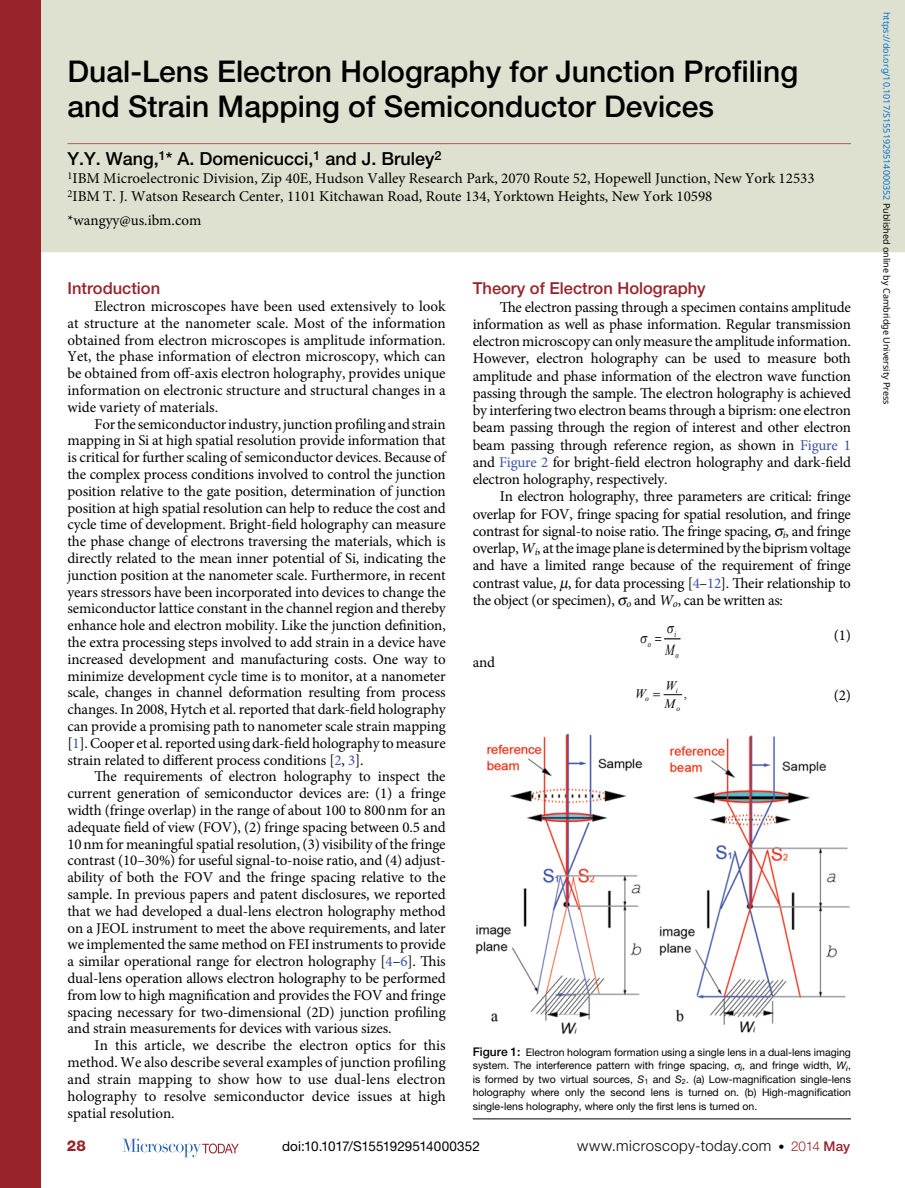
<style>
.page{position:relative;width:905px;height:1188px;background:#fff}
.page>*{position:absolute;margin:0;border:0;box-sizing:border-box;transform-origin:0 0}
.t1{font:500 30px/34.5px "Helvetica Neue LT Std";color:#000}
.t2{font:500 18px "Helvetica Neue LT Std";color:#000}
.t3{font:500 16.5px "Helvetica Neue LT Std";color:#98232a}
.t4{font:italic 15.3px "Times New Roman";color:#000;scale:.75 1}
.t5{font:15px/16.8px "Minion Pro";color:#000;text-align:justify}
.t6{font:300 15px "Helvetica Neue LT Std";letter-spacing:.03em;color:#000}
.t7{font:800 15px "Helvetica Neue LT Std";color:#98232a}
.t8{font:13.5px "Helvetica Neue LT Std";color:#000}
.t9{font:italic 12.9px/18.3px "Times New Roman";color:#000}
.t10{font:12.9px "Times New Roman";color:#000}
.t11{font:10.5px/13.5px "Helvetica Neue LT Std";color:#000;text-align:justify}
.t12{font:9px "Noto Sans";color:#0172cf}
.t13{font:italic 8.85px "Times New Roman";color:#000;scale:.75 1}
.t14{font:italic 7.5px "Times New Roman";color:#000}
.s1{color:#3a53a4}
.s2{font-style:italic}
.s3{font-weight:500;font-size:12px}
.s4{font-size:12px}
.s5{font-size:13.5px;color:#98232a}
.s6{font-weight:500;font-size:13.5px;color:#98232a}
.s7{color:#000}
</style>
<div class="page">
<svg style="left:122px;top:1139px;width:117px;height:18px"></svg>
<div style="left:0;top:0;width:904px;height:174px;background:#dfe1d0"></div>
<div style="left:0;top:162px;width:904px;height:60px;background:#dfe1d0"></div>
<div style="left:0;top:192px;width:904px;height:60px;background:#dfe1d0"></div>
<div style="left:0;top:0;width:41px;height:1188px;background:#98232a"></div>
<img style="left:476px;top:733px;width:373px;height:301px">
<hr style="left:472px;top:1119px;width:378px;height:1px;background:#000">
<svg style="left:664px;top:638px;width:16px;height:2px"></svg>
<svg style="left:663px;top:694px;width:19px;height:2px"></svg>
<h1 class="t1" style="left:68px;top:54px;width:732px">Dual-Lens Electron Holography for Junction Profiling and Strain Mapping of Semiconductor Devices</h1>
<p class="t2" style="left:68px;top:148px;width:375px">Y.Y. Wang,<sup>1</sup>* A. Domenicucci,<sup>1</sup> and J. Bruley<sup>2</sup></p>
<p class="t5" style="left:68px;top:170px;width:748px;line-height:18px"><sup>1</sup>IBM Microelectronic Division, Zip 40E, Hudson Valley Research Park, 2070 Route 52, Hopewell Junction, New York 12533<br><sup>2</sup>IBM T. J. Watson Research Center, 1101 Kitchawan Road, Route 134, Yorktown Heights, New York 10598</p>
<p class="t5" style="left:68px;top:212px;width:135px">*wangyy@us.ibm.com</p>
<p class="t3" style="left:68px;top:279px;width:94px">Introduction</p>
<p class="t5" style="left:68px;top:298px;width:380px;text-indent:27px">Electron microscopes have been used extensively to look at structure at the nanometer scale. Most of the information obtained from electron microscopes is amplitude information.<br>Yet, the phase information of electron microscopy, which can be obtained from off-axis electron holography, provides unique information on electronic structure and structural changes in a wide variety of materials.</p>
<p class="t5" style="left:68px;top:416px;width:380px;text-indent:27px">For the semiconductor industry, junction profiling and strain mapping in Si at high spatial resolution provide information that is critical for further scaling of semiconductor devices. Because of the complex process conditions involved to control the junction position relative to the gate position, determination of junction position at high spatial resolution can help to reduce the cost and cycle time of development. Bright-field holography can measure the phase change of electrons traversing the materials, which is directly related to the mean inner potential of Si, indicating the junction position at the nanometer scale. Furthermore, in recent years stressors have been incorporated into devices to change the semiconductor lattice constant in the channel region and thereby enhance hole and electron mobility. Like the junction definition, the extra processing steps involved to add strain in a device have increased development and manufacturing costs. One way to minimize development cycle time is to monitor, at a nanometer scale, changes in channel deformation resulting from process changes. In 2008, Hytch et al. reported that dark-field holography can provide a promising path to nanometer scale strain mapping [<span class="s1">1</span>]. Cooper et al. reported using dark-field holography to measure strain related to different process conditions [<span class="s1">2</span>, <span class="s1">3</span>].</p>
<p class="t5" style="left:67px;top:768px;width:380px;text-indent:27px">The requirements of electron holography to inspect the current generation of semiconductor devices are: (1) a fringe width (fringe overlap) in the range of about 100 to 800nm for an adequate field of view (FOV), (2) fringe spacing between 0.5 and 10nm for meaningful spatial resolution, (3) visibility of the fringe contrast (10–30%) for useful signal-to-noise ratio, and (4) adjust&shy;ability of both the FOV and the fringe spacing relative to the sample. In previous papers and patent disclosures, we reported that we had developed a dual-lens electron holography method on a JEOL instrument to meet the above requirements, and later we implemented the same method on FEI instruments to provide a similar operational range for electron holography [<span class="s1">4</span>–<span class="s1">6</span>]. This dual-lens operation allows electron holography to be performed from low to high magnification and provides the FOV and fringe spacing necessary for two-dimensional (2D) junction profiling and strain measurements for devices with various sizes.</p>
<p class="t5" style="left:67px;top:1037px;width:380px;text-indent:27px">In this article, we describe the electron optics for this method. We also describe several examples of junction profiling and strain mapping to show how to use dual-lens electron holography to resolve semiconductor device issues at high spatial resolution.</p>
<p class="t3" style="left:472px;top:279px;width:234px">Theory of Electron Holography</p>
<p class="t5" style="left:472px;top:298px;width:380px;line-height:17.2px;text-indent:27px">The electron passing through a specimen contains amplitude information as well as phase information. Regular transmission electron microscopy can only measure the amplitude information.<br>However, electron holography can be used to measure both amplitude and phase information of the electron wave function passing through the sample. The electron holography is achieved by interfering two electron beams through a biprism: one electron beam passing through the region of interest and other electron beam passing through reference region, as shown in <span class="s1">Figure 1 </span>and <span class="s1">Figure 2</span> for bright-field electron holography and dark-field electron holography, respectively.</p>
<p class="t5" style="left:472px;top:488px;width:380px;line-height:17.2px;text-indent:27px">In electron holography, three parameters are critical: fringe overlap for FOV, fringe spacing for spatial resolution, and fringe contrast for signal-to noise ratio. The fringe spacing, <sub>i</sub>, and fringe overlap, <span class="s2">W</span><sub>i</sub>, at the image plane is determined by the biprism voltage and have a limited range because of the requirement of fringe contrast value, , for data processing [<span class="s1">4</span>–<span class="s1">12</span>]. Their relationship to the object (or specimen), <sub>o</sub> and <span class="s2">W</span><sub>o</sub>, can be written as:</p>
<p class="t13" style="left:648px;top:638px;width:6px">o</p>
<p class="t5" style="left:833px;top:627px;width:19px">(1)</p>
<p class="t13" style="left:674px;top:628px;width:4px">i</p>
<p class="t4" style="left:665px;top:639px;width:20px">M<sub>o</sub></p>
<p class="t5" style="left:472px;top:654px;width:24px">and</p>
<p class="t9" style="left:635px;top:684px;width:12px">W</p>
<p class="t9" style="left:664px;top:676px;width:13px">W<br>M</p>
<p class="t14" style="left:675px;top:685px;width:4px">i</p>
<p class="t14" style="left:676px;top:704px;width:5px">o</p>
<p class="t10" style="left:683px;top:685px;width:5px">,</p>
<p class="t5" style="left:833px;top:687px;width:19px">(2)</p>
<p class="t14" style="left:645px;top:694px;width:5px">o</p>
<p class="t11" style="left:472px;top:1045px;width:380px"><span class="s3">Figure 1:</span> Electron hologram formation using a single lens in a dual-lens imaging system. The interference pattern with fringe spacing, <sub>i</sub>, and fringe width, <span class="s2">W</span><sub>i</sub>, is formed by two virtual sources, <span class="s2">S</span><sub>1</sub> and <span class="s2">S</span><sub>2</sub>. (a) Low-magnification single-lens holography where only the second lens is turned on. (b) High-magnification single-lens holography, where only the first lens is turned on.</p>
<p class="t7" style="left:67px;top:1137px;width:21px">28</p>
<p class="t8" style="left:282px;top:1138px;width:199px">doi:10.1017/S1551929514000352</p>
<p class="t6" style="left:577px;top:1136px;width:274px">www.microscopy-today.com <span class="s4">•</span> <span class="s5">2014</span> <span class="s6">May</span></p>
<p class="t12" style="left:893px;top:12px;width:394px;rotate:90deg">https://doi.org/10.1017/S1551929514000352 <span class="s7">Published online by Cambridge University Press</span></p>
</div>
